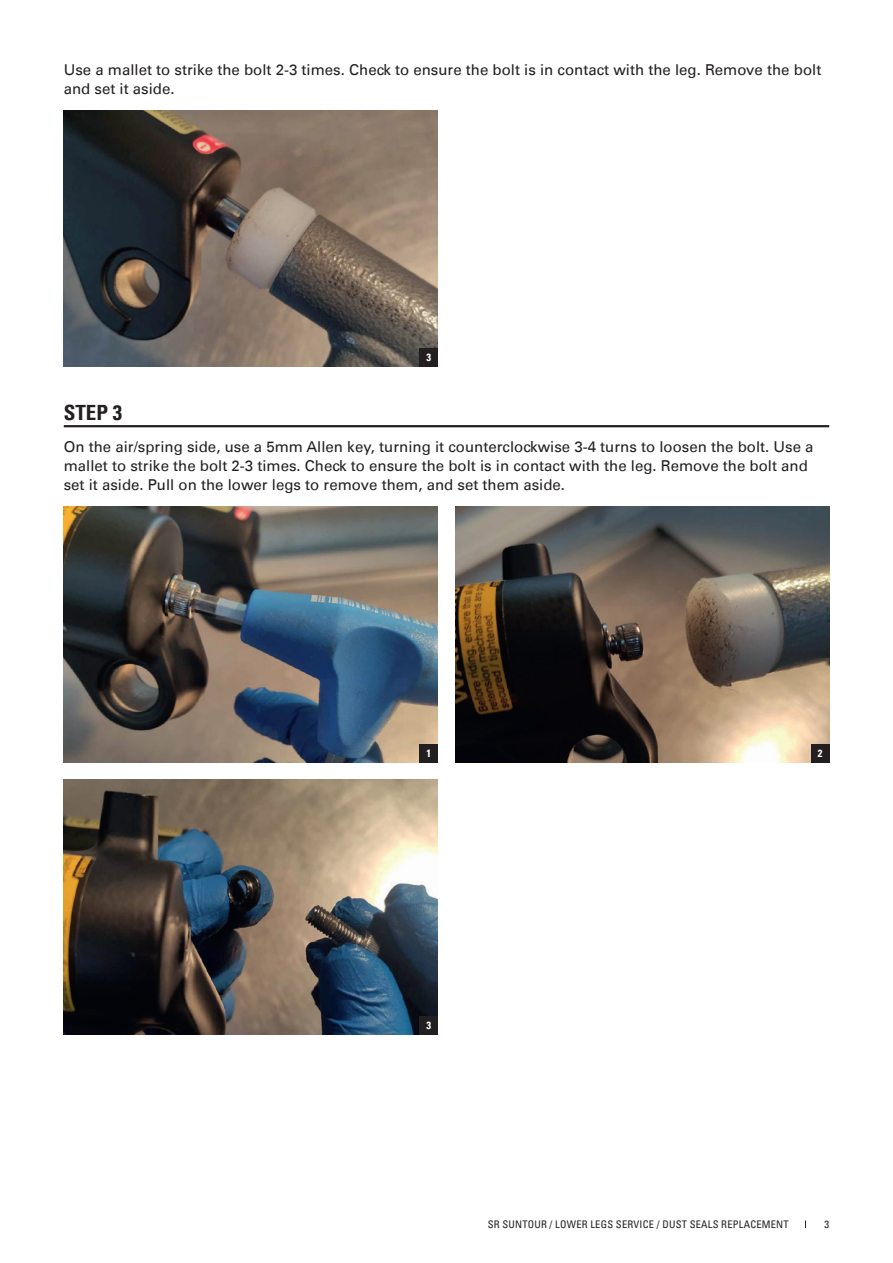
<style>
.page{position:relative;width:893px;height:1263px;background:#fff}
.page>*{position:absolute;margin:0;border:0;box-sizing:border-box;transform-origin:0 0}
.t1{font:700 condensed 21px "Univers LT";color:#231f20}
.t2{font:15px/19.2px "Univers LT";color:#231f20}
.t3{font:condensed 10.5px "Univers LT";letter-spacing:.02em;color:#231f20}
.t4{font:700 condensed 10.5px "Univers LT";color:#fff}
</style>
<div class="page">
<img style="left:64px;top:111px;width:374px;height:255px">
<div style="left:420px;top:348px;width:18px;height:18px;background:#231f20"></div>
<hr style="left:64px;top:425px;width:765px;height:2px;background:#231f20">
<img style="left:64px;top:507px;width:374px;height:255px">
<img style="left:64px;top:779px;width:374px;height:255px">
<img style="left:455px;top:507px;width:374px;height:255px">
<div style="left:420px;top:744px;width:18px;height:18px;background:#231f20"></div>
<div style="left:420px;top:1016px;width:18px;height:18px;background:#231f20"></div>
<div style="left:811px;top:744px;width:18px;height:18px;background:#231f20"></div>
<p class="t2" style="left:64px;top:60px;width:759px">Use a mallet to strike the bolt 2-3 times. Check to ensure the bolt is in contact with the leg. Remove the bolt and set it aside.</p>
<p class="t4" style="left:427px;top:351px;width:6px">3</p>
<h1 class="t1" style="left:64px;top:399px;width:60px">STEP 3</h1>
<p class="t2" style="left:64px;top:437px;width:751px">On the air/spring side, use a 5mm Allen key, turning it counterclockwise 3-4 turns to loosen the bolt. Use a mallet to strike the bolt 2-3 times. Check to ensure the bolt is in contact with the leg. Remove the bolt and set it aside. Pull on the lower legs to remove them, and set them aside.</p>
<p class="t4" style="left:427px;top:747px;width:6px">1</p>
<p class="t4" style="left:818px;top:747px;width:6px">2</p>
<p class="t4" style="left:427px;top:1019px;width:6px">3</p>
<p class="t3" style="left:488px;top:1217px;width:302px">SR SUNTOUR / LOWER LEGS SERVICE / DUST SEALS REPLACEMENT</p>
<p class="t3" style="left:824px;top:1218px;width:6px">3</p>
</div>
